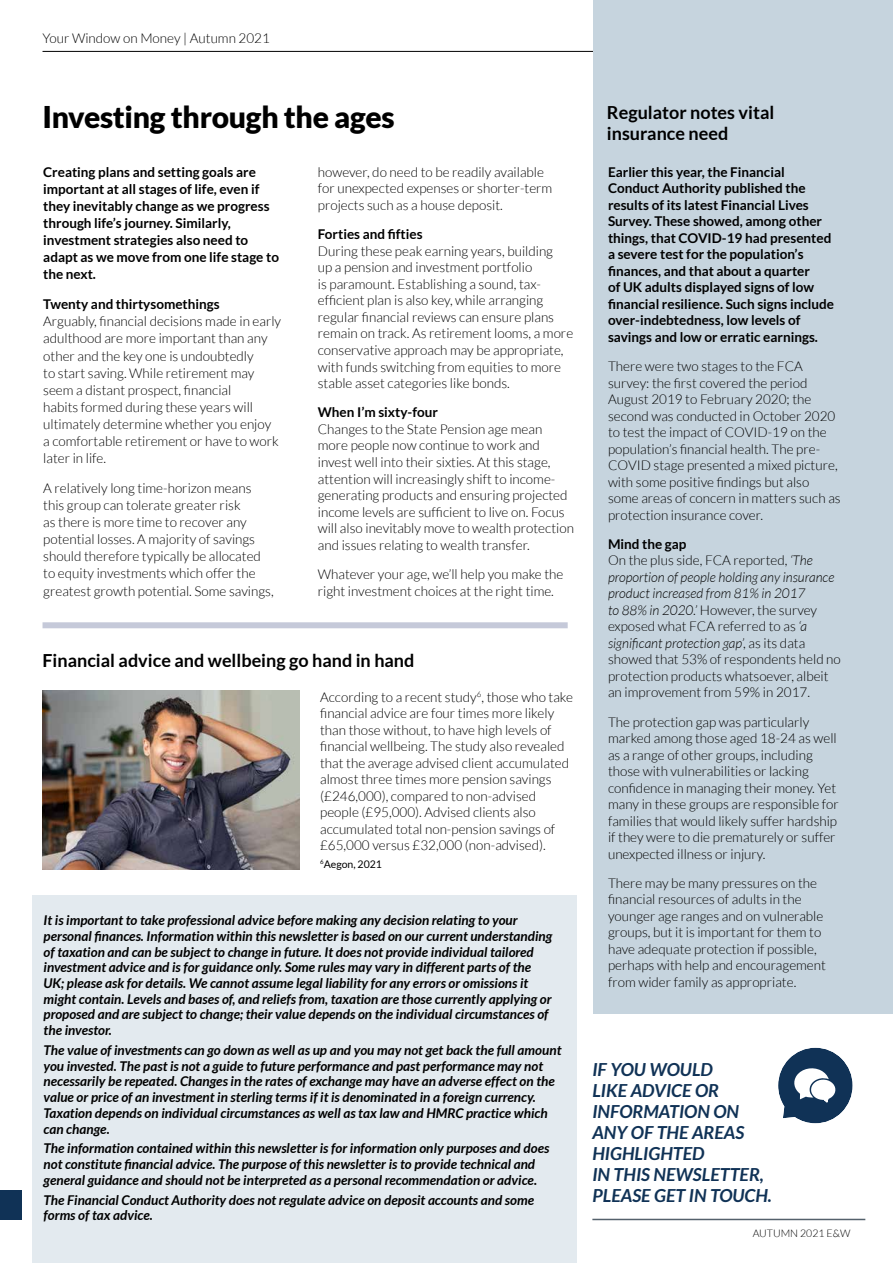
<style>
.page{position:relative;width:893px;height:1263px;background:#fff}
.page>*{position:absolute;margin:0;border:0;box-sizing:border-box;transform-origin:0 0}
.t1{font:900 30px "Lato";letter-spacing:-.01em;color:#000}
.t2{font:italic 700 18px/21px "Lato";color:#103256}
.t3{font:700 18px/21px "Lato";color:#000}
.t4{font:300 13.5px/16.5px "Lato";color:#000}
.t5{font:italic 700 13.5px/15.8px "Lato";color:#000}
.t6{font:700 13.5px/16.5px "Lato";color:#000}
.t7{font:300 10.5px "Lato";color:#000}
.t8{font:10.5px "Lato";color:#000}
.s1{font-weight:700}
.s2{font-style:italic}
</style>
<div class="page">
<div style="left:0;top:1191px;width:21px;height:29px;background:#103256"></div>
<hr style="left:43px;top:51px;width:807px;height:1px;background:#000">
<div style="left:32px;top:895px;width:545px;height:368px;background:#e3eaef"></div>
<hr style="left:592px;top:1219px;width:273px;height:1px;background:#54616c">
<div style="left:593px;top:0;width:300px;height:1013px;background:#c6d4de"></div>
<svg style="left:778px;top:1047px;width:75px;height:77px"></svg>
<img style="left:43px;top:691px;width:257px;height:179px">
<div style="left:43px;top:622px;width:525px;height:6px;background:#c5c9d9"></div>
<p class="t4" style="left:43px;top:29px;width:229px">Your Window on Money | Autumn 2021</p>
<h1 class="t1" style="left:43px;top:100px;width:354px">Investing through the ages</h1>
<p class="t6" style="left:43px;top:163px;width:237px;line-height:17.1px">Creating plans and setting goals are important at all stages of life, even if they inevitably change as we progress through life’s journey. Similarly, investment strategies also need to adapt as we move from one life stage to the next.</p>
<p class="t6" style="left:43px;top:296px;width:178px">Twenty and thirtysomethings</p>
<p class="t4" style="left:43px;top:313px;width:239px;line-height:17.1px">Arguably, financial decisions made in early adulthood are more important than any other and the key one is undoubtedly<br>to start saving. While retirement may seem a distant prospect, financial<br>habits formed during these years will ultimately determine whether you enjoy a comfortable retirement or have to work later in life.</p>
<p class="t4" style="left:43px;top:480px;width:232px;line-height:17.1px">A relatively long time-horizon means this group can tolerate greater risk<br>as there is more time to recover any potential losses. A majority of savings should therefore typically be allocated to equity investments which offer the greatest growth potential. Some savings,</p>
<p class="t4" style="left:318px;top:164px;width:236px">however, do need to be readily available for unexpected expenses or shorter-term projects such as a house deposit.</p>
<p class="t6" style="left:318px;top:226px;width:106px">Forties and fifties</p>
<p class="t4" style="left:318px;top:243px;width:257px">During these peak earning years, building<br>up a pension and investment portfolio<br>is paramount. Establishing a sound, tax&shy;efficient plan is also key, while arranging regular financial reviews can ensure plans remain on track. As retirement looms, a more conservative approach may be appropriate, with funds switching from equities to more stable asset categories like bonds.</p>
<p class="t6" style="left:318px;top:404px;width:122px">When I’m sixty-four</p>
<p class="t4" style="left:318px;top:421px;width:258px">Changes to the State Pension age mean more people now continue to work and invest well into their sixties. At this stage, attention will increasingly shift to income&shy;generating products and ensuring projected income levels are sufficient to live on. Focus will also inevitably move to wealth protection and issues relating to wealth transfer.</p>
<p class="t4" style="left:318px;top:566px;width:247px">Whatever your age, we’ll help you make the right investment choices at the right time.</p>
<h2 class="t3" style="left:43px;top:650px;width:373px">Financial advice and wellbeing go hand in hand</h2>
<p class="t4" style="left:320px;top:689px;width:254px">According to a recent study<sup>6</sup>, those who take financial advice are four times more likely than those without, to have high levels of financial wellbeing. The study also revealed that the average advised client accumulated almost three times more pension savings (£246,000), compared to non-advised people (£95,000). Advised clients also accumulated total non-pension savings of £65,000 versus £32,000 (non-advised).</p>
<p class="t8" style="left:320px;top:858px;width:63px"><sup>6</sup>Aegon, 2021</p>
<p class="t5" style="left:44px;top:913px;width:510px">It is important to take professional advice before making any decision relating to your personal finances. Information within this newsletter is based on our current understanding of taxation and can be subject to change in future. It does not provide individual tailored investment advice and is for guidance only. Some rules may vary in different parts of the UK; please ask for details. We cannot assume legal liability for any errors or omissions it might contain. Levels and bases of, and reliefs from, taxation are those currently applying or proposed and are subject to change; their value depends on the individual circumstances of the investor.</p>
<p class="t5" style="left:44px;top:1042px;width:519px">The value of investments can go down as well as up and you may not get back the full amount you invested. The past is not a guide to future performance and past performance may not necessarily be repeated. Changes in the rates of exchange may have an adverse effect on the value or price of an investment in sterling terms if it is denominated in a foreign currency.<br>Taxation depends on individual circumstances as well as tax law and HMRC practice which can change.</p>
<p class="t5" style="left:44px;top:1141px;width:507px">The information contained within this newsletter is for information only purposes and does not constitute financial advice. The purpose of this newsletter is to provide technical and general guidance and should not be interpreted as a personal recommendation or advice.</p>
<p class="t5" style="left:44px;top:1192px;width:492px">The Financial Conduct Authority does not regulate advice on deposit accounts and some forms of tax advice.</p>
<p class="t6" style="left:43px;top:1198px;width:9px">4</p>
<h2 class="t3" style="left:607px;top:101px;width:169px">Regulator notes vital insurance need</h2>
<p class="t6" style="left:608px;top:163px;width:228px">Earlier this year, the Financial Conduct Authority published the results of its latest Financial Lives Survey. These showed, among other things, that COVID-19 had presented a severe test for the population’s finances, and that about a quarter<br>of UK adults displayed signs of low financial resilience. Such signs include over-indebtedness, low levels of savings and low or erratic earnings.</p>
<p class="t4" style="left:608px;top:358px;width:234px">There were two stages to the FCA survey: the first covered the period August 2019 to February 2020; the second was conducted in October 2020 to test the impact of COVID-19 on the population’s financial health. The pre-COVID stage presented a mixed picture, with some positive findings but also some areas of concern in matters such as protection insurance cover.</p>
<p class="t4" style="left:608px;top:536px;width:234px"><span class="s1">Mind the gap<br></span>On the plus side, FCA reported, <span class="s2">‘The proportion of people holding any insurance product increased from 81% in 2017<br>to 88% in 2020.’</span> However, the survey exposed what FCA referred to as <span class="s2">‘a significant protection gap’,</span> as its data showed that 53% of respondents held no protection products whatsoever, albeit an improvement from 59% in 2017.</p>
<p class="t4" style="left:608px;top:713px;width:232px">The protection gap was particularly marked among those aged 18-24 as well as a range of other groups, including those with vulnerabilities or lacking confidence in managing their money. Yet many in these groups are responsible for families that would likely suffer hardship if they were to die prematurely or suffer unexpected illness or injury.</p>
<p class="t4" style="left:608px;top:875px;width:219px">There may be many pressures on the financial resources of adults in the younger age ranges and on vulnerable groups, but it is important for them to have adequate protection if possible, perhaps with help and encouragement from wider family as appropriate.</p>
<h2 class="t2" style="left:592px;top:1059px;width:181px">IF YOU WOULD<br>LIKE ADVICE OR<br>INFORMATION ON<br>ANY OF THE AREAS<br>HIGHLIGHTED<br>IN THIS NEWSLETTER,<br>PLEASE GET IN TOUCH.</h2>
<p class="t7" style="left:753px;top:1228px;width:99px">AUTUMN 2021 E&amp;W</p>
</div>
